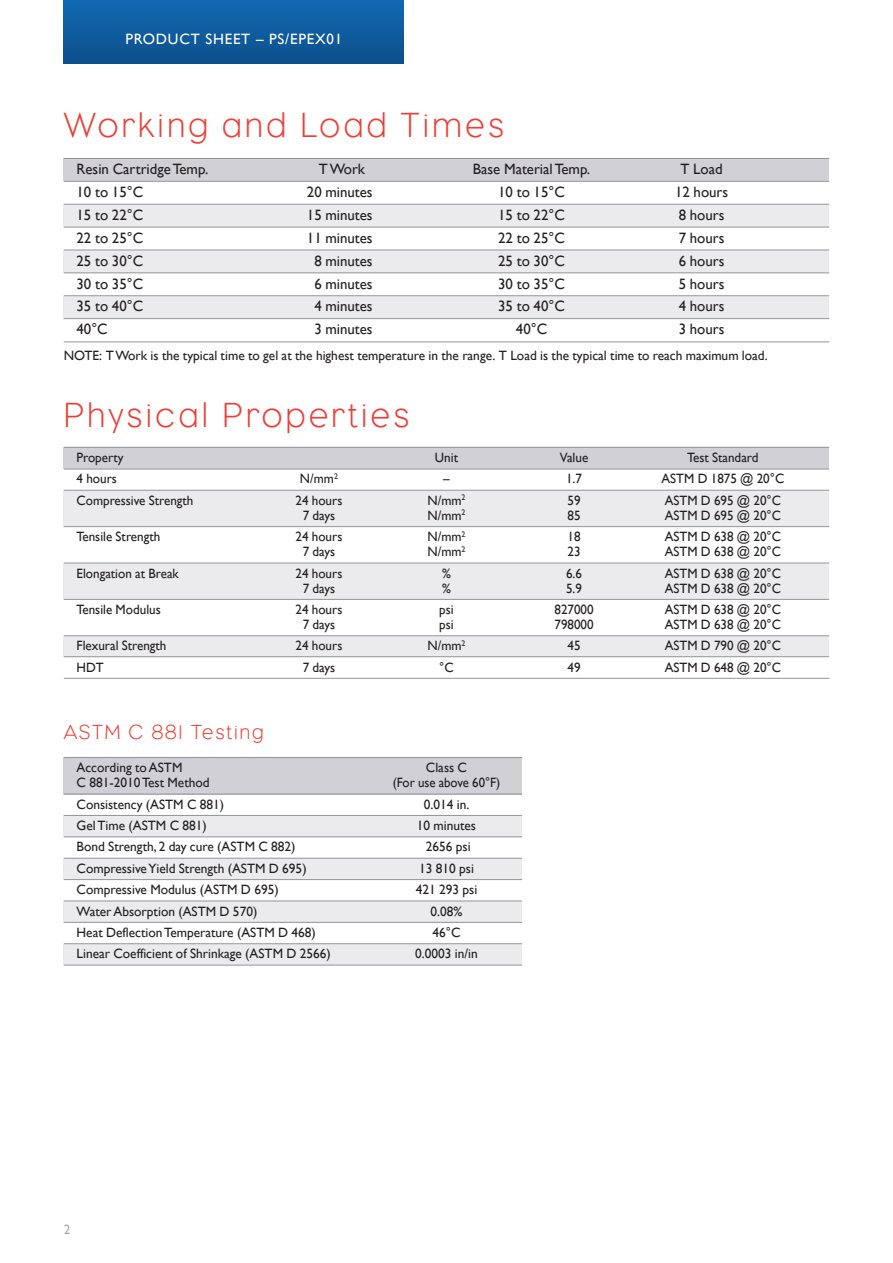
<style>
.page{position:relative;width:893px;height:1263px;background:#fff}
.page>*{position:absolute;margin:0;border:0;box-sizing:border-box;transform-origin:0 0}
.t1{font:300 36px "Eagle";letter-spacing:.1em;color:#ee3e35;scale:.95 1}
.t2{font:300 21px "Eagle";letter-spacing:.1em;color:#ee3e35;scale:.95 1}
.t3{font:15px "Gill Sans";color:#231f20}
.t4{font:15px "Gill Sans";letter-spacing:.05em;color:#fff}
.t5{font:13.5px "Gill Sans";color:#231f20}
.t6{font:13.5px "Gill Sans";color:#231f20;scale:.95 1}
.t7{font:13.5px "Gill Sans";color:#a7a8b1}
</style>
<div class="page">
<div style="left:64px;top:447px;width:765px;height:22px;background:#d0d0d5"></div>
<div style="left:64px;top:490px;width:765px;height:36px;background:#ebebed"></div>
<div style="left:64px;top:563px;width:765px;height:36px;background:#ebebed"></div>
<div style="left:64px;top:636px;width:765px;height:21px;background:#ebebed"></div>
<hr style="left:64px;top:447px;width:765px;height:1px;background:#939598">
<hr style="left:64px;top:469px;width:765px;height:1px;background:#939598">
<hr style="left:64px;top:490px;width:765px;height:1px;background:#939598">
<hr style="left:64px;top:526px;width:765px;height:1px;background:#939598">
<hr style="left:64px;top:563px;width:765px;height:1px;background:#939598">
<hr style="left:64px;top:599px;width:765px;height:1px;background:#939598">
<hr style="left:64px;top:635px;width:765px;height:1px;background:#939598">
<hr style="left:64px;top:656px;width:765px;height:1px;background:#939598">
<hr style="left:64px;top:678px;width:765px;height:1px;background:#939598">
<div style="left:64px;top:757px;width:458px;height:37px;background:#d0d0d5"></div>
<div style="left:64px;top:816px;width:458px;height:21px;background:#ebebed"></div>
<div style="left:64px;top:858px;width:458px;height:21px;background:#ebebed"></div>
<div style="left:64px;top:901px;width:458px;height:21px;background:#ebebed"></div>
<div style="left:64px;top:944px;width:458px;height:20px;background:#ebebed"></div>
<hr style="left:64px;top:757px;width:458px;height:1px;background:#939598">
<hr style="left:64px;top:794px;width:458px;height:1px;background:#939598">
<hr style="left:64px;top:815px;width:458px;height:1px;background:#939598">
<hr style="left:64px;top:836px;width:458px;height:1px;background:#939598">
<hr style="left:64px;top:858px;width:458px;height:1px;background:#939598">
<hr style="left:64px;top:879px;width:458px;height:1px;background:#939598">
<hr style="left:64px;top:900px;width:458px;height:1px;background:#939598">
<hr style="left:64px;top:922px;width:458px;height:1px;background:#939598">
<hr style="left:64px;top:943px;width:458px;height:1px;background:#939598">
<hr style="left:64px;top:965px;width:458px;height:1px;background:#939598">
<div style="left:64px;top:0;width:340px;height:64px;background:linear-gradient(to bottom,#1269b3,#0c508b)"></div>
<div style="left:64px;top:158px;width:765px;height:23px;background:#d0d0d5"></div>
<div style="left:64px;top:204px;width:765px;height:23px;background:#ebebed"></div>
<div style="left:64px;top:250px;width:765px;height:23px;background:#ebebed"></div>
<div style="left:64px;top:296px;width:765px;height:22px;background:#ebebed"></div>
<hr style="left:64px;top:158px;width:765px;height:1px;background:#939598">
<hr style="left:64px;top:181px;width:765px;height:1px;background:#939598">
<hr style="left:64px;top:204px;width:765px;height:1px;background:#939598">
<hr style="left:64px;top:227px;width:765px;height:1px;background:#939598">
<hr style="left:64px;top:250px;width:765px;height:1px;background:#939598">
<hr style="left:64px;top:272px;width:765px;height:1px;background:#939598">
<hr style="left:64px;top:295px;width:765px;height:1px;background:#939598">
<hr style="left:64px;top:318px;width:765px;height:1px;background:#939598">
<hr style="left:64px;top:342px;width:765px;height:1px;background:#939598">
<p class="t4" style="left:126px;top:31px;width:218px">PRODUCT SHEET – PS/EPEX01</p>
<h1 class="t1" style="left:64px;top:105px;width:465px">Working and Load Times</h1>
<p class="t3" style="left:77px;top:160px;width:133px">Resin CartridgeTemp.</p>
<p class="t3" style="left:319px;top:160px;width:48px">TWork</p>
<p class="t3" style="left:473px;top:160px;width:119px">Base MaterialTemp.</p>
<p class="t3" style="left:681px;top:160px;width:44px">T Load</p>
<p class="t3" style="left:77px;top:183px;width:68px">10 to 15°C</p>
<p class="t3" style="left:307px;top:183px;width:67px">20 minutes</p>
<p class="t3" style="left:498px;top:183px;width:68px">10 to 15°C</p>
<p class="t3" style="left:675px;top:183px;width:55px">12 hours</p>
<p class="t3" style="left:77px;top:206px;width:68px">15 to 22°C</p>
<p class="t3" style="left:307px;top:206px;width:67px">15 minutes</p>
<p class="t3" style="left:498px;top:206px;width:68px">15 to 22°C</p>
<p class="t3" style="left:679px;top:206px;width:47px">8 hours</p>
<p class="t3" style="left:77px;top:229px;width:68px">22 to 25°C</p>
<p class="t3" style="left:307px;top:229px;width:67px">11 minutes</p>
<p class="t3" style="left:498px;top:229px;width:68px">22 to 25°C</p>
<p class="t3" style="left:679px;top:229px;width:47px">7 hours</p>
<p class="t3" style="left:77px;top:252px;width:68px">25 to 30°C</p>
<p class="t3" style="left:314px;top:252px;width:60px">8 minutes</p>
<p class="t3" style="left:498px;top:252px;width:68px">25 to 30°C</p>
<p class="t3" style="left:679px;top:252px;width:47px">6 hours</p>
<p class="t3" style="left:77px;top:275px;width:68px">30 to 35°C</p>
<p class="t3" style="left:314px;top:275px;width:60px">6 minutes</p>
<p class="t3" style="left:498px;top:275px;width:68px">30 to 35°C</p>
<p class="t3" style="left:679px;top:275px;width:47px">5 hours</p>
<p class="t3" style="left:77px;top:298px;width:68px">35 to 40°C</p>
<p class="t3" style="left:314px;top:298px;width:60px">4 minutes</p>
<p class="t3" style="left:498px;top:298px;width:68px">35 to 40°C</p>
<p class="t3" style="left:679px;top:298px;width:47px">4 hours</p>
<p class="t3" style="left:77px;top:321px;width:33px">40°C</p>
<p class="t3" style="left:314px;top:321px;width:60px">3 minutes</p>
<p class="t3" style="left:516px;top:321px;width:33px">40°C</p>
<p class="t3" style="left:679px;top:321px;width:47px">3 hours</p>
<p class="t5" style="left:64px;top:348px;width:705px">NOTE: TWork is the typical time to gel at the highest temperature in the range. T Load is the typical time to reach maximum load.</p>
<h1 class="t1" style="left:64px;top:394px;width:365px">Physical Properties</h1>
<p class="t5" style="left:77px;top:450px;width:49px">Property</p>
<p class="t5" style="left:435px;top:450px;width:25px">Unit</p>
<p class="t5" style="left:560px;top:450px;width:30px">Value</p>
<p class="t5" style="left:687px;top:450px;width:73px">Test Standard</p>
<p class="t5" style="left:77px;top:471px;width:42px">4 hours</p>
<p class="t5" style="left:300px;top:471px;width:40px">N/mm<sup>2</sup></p>
<p class="t5" style="left:443px;top:471px;width:8px">–</p>
<p class="t5" style="left:566px;top:471px;width:17px">1.7</p>
<p class="t5" style="left:661px;top:471px;width:124px">ASTM D 1875 @ 20°C</p>
<p class="t5" style="left:77px;top:492px;width:118px">Compressive Strength</p>
<p class="t5" style="left:295px;top:492px;width:48px">24 hours</p>
<p class="t5" style="left:427px;top:492px;width:40px">N/mm<sup>2</sup></p>
<p class="t5" style="left:567px;top:492px;width:15px">59</p>
<p class="t5" style="left:665px;top:492px;width:118px">ASTM D 695 @ 20°C</p>
<p class="t5" style="left:303px;top:507px;width:34px">7 days</p>
<p class="t5" style="left:427px;top:507px;width:40px">N/mm<sup>2</sup></p>
<p class="t5" style="left:567px;top:507px;width:15px">85</p>
<p class="t5" style="left:665px;top:507px;width:118px">ASTM D 695 @ 20°C</p>
<p class="t5" style="left:77px;top:529px;width:85px">Tensile Strength</p>
<p class="t5" style="left:295px;top:529px;width:48px">24 hours</p>
<p class="t5" style="left:427px;top:529px;width:40px">N/mm<sup>2</sup></p>
<p class="t5" style="left:567px;top:529px;width:15px">18</p>
<p class="t5" style="left:665px;top:529px;width:118px">ASTM D 638 @ 20°C</p>
<p class="t5" style="left:303px;top:544px;width:34px">7 days</p>
<p class="t5" style="left:427px;top:544px;width:40px">N/mm<sup>2</sup></p>
<p class="t5" style="left:567px;top:544px;width:15px">23</p>
<p class="t5" style="left:665px;top:544px;width:118px">ASTM D 638 @ 20°C</p>
<p class="t5" style="left:77px;top:565px;width:104px">Elongation at Break</p>
<p class="t5" style="left:295px;top:565px;width:48px">24 hours</p>
<p class="t5" style="left:442px;top:565px;width:10px">%</p>
<p class="t5" style="left:566px;top:565px;width:17px">6.6</p>
<p class="t5" style="left:665px;top:565px;width:118px">ASTM D 638 @ 20°C</p>
<p class="t5" style="left:303px;top:580px;width:34px">7 days</p>
<p class="t5" style="left:442px;top:580px;width:10px">%</p>
<p class="t5" style="left:566px;top:580px;width:17px">5.9</p>
<p class="t5" style="left:665px;top:580px;width:118px">ASTM D 638 @ 20°C</p>
<p class="t5" style="left:77px;top:602px;width:86px">Tensile Modulus</p>
<p class="t5" style="left:295px;top:602px;width:48px">24 hours</p>
<p class="t5" style="left:439px;top:602px;width:16px">psi</p>
<p class="t5" style="left:554px;top:602px;width:41px">827000</p>
<p class="t5" style="left:665px;top:602px;width:118px">ASTM D 638 @ 20°C</p>
<p class="t5" style="left:303px;top:617px;width:34px">7 days</p>
<p class="t5" style="left:439px;top:617px;width:16px">psi</p>
<p class="t5" style="left:554px;top:617px;width:41px">798000</p>
<p class="t5" style="left:665px;top:617px;width:118px">ASTM D 638 @ 20°C</p>
<p class="t5" style="left:77px;top:638px;width:91px">Flexural Strength</p>
<p class="t5" style="left:295px;top:638px;width:48px">24 hours</p>
<p class="t5" style="left:427px;top:638px;width:40px">N/mm<sup>2</sup></p>
<p class="t5" style="left:567px;top:638px;width:15px">45</p>
<p class="t5" style="left:665px;top:638px;width:118px">ASTM D 790 @ 20°C</p>
<p class="t5" style="left:77px;top:659px;width:29px">HDT</p>
<p class="t5" style="left:303px;top:659px;width:34px">7 days</p>
<p class="t5" style="left:439px;top:659px;width:16px">°C</p>
<p class="t5" style="left:567px;top:659px;width:15px">49</p>
<p class="t5" style="left:665px;top:659px;width:118px">ASTM D 648 @ 20°C</p>
<h2 class="t2" style="left:64px;top:721px;width:212px">ASTM C 881 Testing</h2>
<p class="t5" style="left:77px;top:760px;width:107px">According toASTM</p>
<p class="t5" style="left:426px;top:760px;width:43px">Class C</p>
<p class="t5" style="left:77px;top:775px;width:135px">C 881-2010Test Method</p>
<p class="t6" style="left:393px;top:775px;width:115px">(For use above 60°F)</p>
<p class="t5" style="left:77px;top:796px;width:149px">Consistency (ASTM C 881)</p>
<p class="t5" style="left:424px;top:796px;width:47px">0.014 in.</p>
<p class="t5" style="left:77px;top:818px;width:132px">GelTime (ASTM C 881)</p>
<p class="t5" style="left:417px;top:818px;width:61px">10 minutes</p>
<p class="t5" style="left:77px;top:839px;width:221px">Bond Strength, 2 day cure (ASTM C 882)</p>
<p class="t5" style="left:426px;top:839px;width:46px">2656 psi</p>
<p class="t5" style="left:77px;top:860px;width:232px">CompressiveYield Strength (ASTM D 695)</p>
<p class="t5" style="left:419px;top:860px;width:56px">13 810 psi</p>
<p class="t5" style="left:77px;top:882px;width:204px">Compressive Modulus (ASTM D 695)</p>
<p class="t5" style="left:416px;top:882px;width:63px">421 293 psi</p>
<p class="t5" style="left:77px;top:903px;width:182px">WaterAbsorption (ASTM D 570)</p>
<p class="t5" style="left:430px;top:903px;width:34px">0.08%</p>
<p class="t5" style="left:77px;top:924px;width:241px">Heat DeflectionTemperature (ASTM D 468)</p>
<p class="t5" style="left:433px;top:924px;width:29px">46°C</p>
<p class="t5" style="left:77px;top:946px;width:256px">Linear Coefficient of Shrinkage (ASTM D 2566)</p>
<p class="t5" style="left:415px;top:946px;width:64px">0.0003 in/in</p>
<p class="t7" style="left:64px;top:1222px;width:8px">2</p>
</div>
